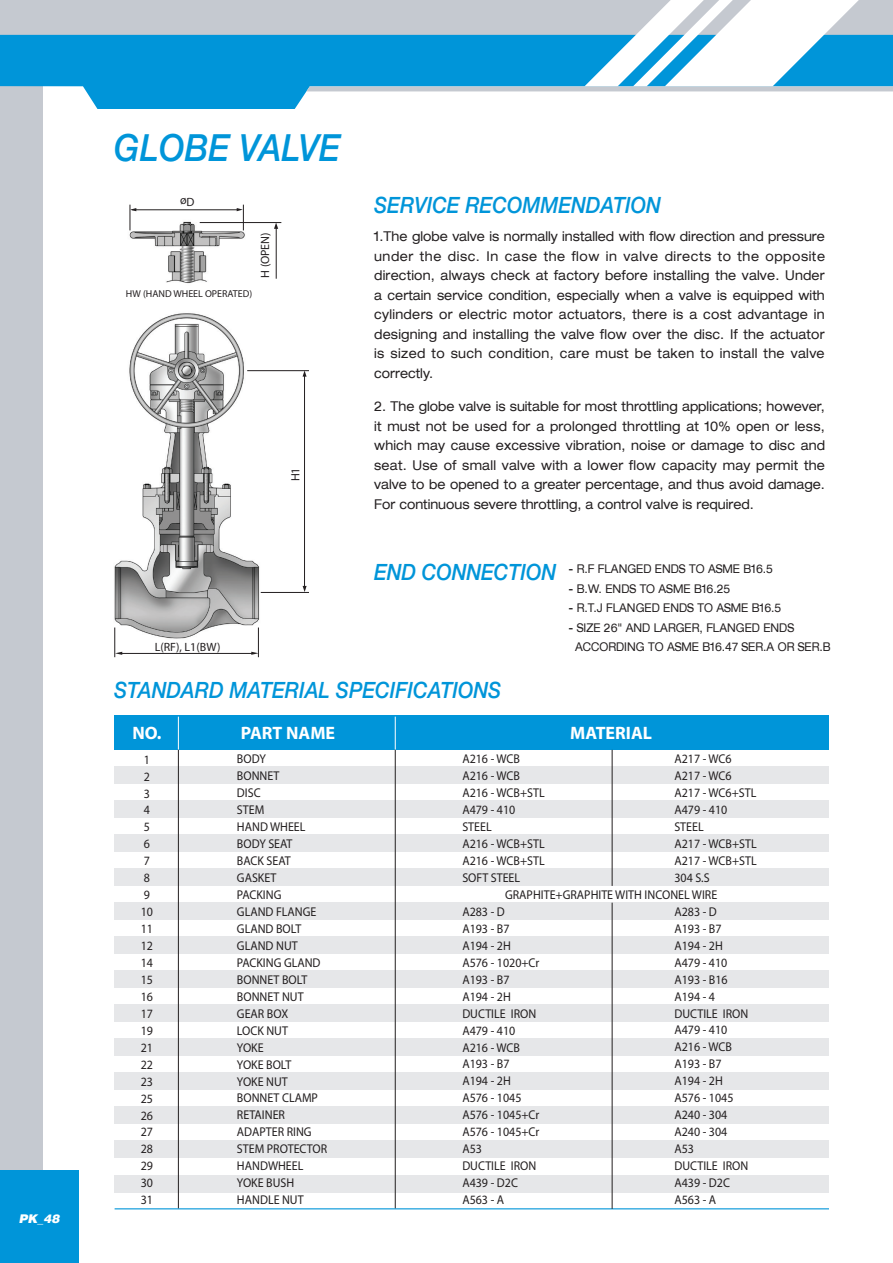
<style>
.page{position:relative;width:893px;height:1263px;background:#fff}
.page>*{position:absolute;margin:0;border:0;box-sizing:border-box;transform-origin:0 0}
.t1{font:italic 500 37.5px "Helvetica Neue";color:#0095d9;scale:.9 1}
.t2{font:italic 500 22.5px "Helvetica Neue";color:#0095d9;scale:.9 1}
.t3{font:700 18px "Myriad Pro";color:#fff}
.t4{font:expanded 13.5px/19.6px "Helvetica 53";color:#231f20;text-align:justify;scale:.9 1}
.t5{font:12.75px/17px "Myriad Pro";color:#231f20;scale:.94 1}
.t6{font:expanded 12px "Helvetica 53";color:#231f20;scale:.85 1}
.t7{font:12px "Myriad Pro";color:#231f20}
.t8{font:italic 900 12px "Helvetica";color:#fff}
.t9{font:10.05px "Myriad Pro";color:#231f20}
</style>
<div class="page">
<div style="left:115px;top:835px;width:714px;height:17px;background:#e6e7e9"></div>
<div style="left:115px;top:869px;width:714px;height:17px;background:#e6e7e9"></div>
<div style="left:115px;top:903px;width:714px;height:17px;background:#e6e7e9"></div>
<div style="left:115px;top:937px;width:714px;height:17px;background:#e6e7e9"></div>
<div style="left:115px;top:971px;width:714px;height:17px;background:#e6e7e9"></div>
<div style="left:115px;top:767px;width:714px;height:17px;background:#e6e7e9"></div>
<div style="left:115px;top:801px;width:714px;height:17px;background:#e6e7e9"></div>
<div style="left:115px;top:1073px;width:714px;height:17px;background:#e6e7e9"></div>
<div style="left:115px;top:1107px;width:714px;height:17px;background:#e6e7e9"></div>
<div style="left:115px;top:1141px;width:714px;height:17px;background:#e6e7e9"></div>
<div style="left:115px;top:1175px;width:714px;height:17px;background:#e6e7e9"></div>
<div style="left:115px;top:1005px;width:714px;height:17px;background:#e6e7e9"></div>
<div style="left:115px;top:1039px;width:714px;height:17px;background:#e6e7e9"></div>
<hr style="left:115px;top:1208px;width:714px;height:1px;background:#0095d9">
<div style="left:115px;top:715px;width:714px;height:34px;background:#0095d9"></div>
<hr style="left:612px;top:750px;width:1px;height:136px;background:#231f20">
<hr style="left:395px;top:750px;width:1px;height:458px;background:#231f20">
<hr style="left:612px;top:903px;width:1px;height:306px;background:#231f20">
<hr style="left:178px;top:750px;width:1px;height:458px;background:#231f20">
<hr style="left:395px;top:717px;width:1px;height:32px;background:#fff">
<hr style="left:178px;top:717px;width:1px;height:32px;background:#fff">
<img style="left:114px;top:204px;width:164px;height:448px">
<hr style="left:119px;top:653px;width:135px;height:1px;background:#231f20">
<svg style="left:115px;top:652px;width:7px;height:3px"></svg>
<svg style="left:251px;top:652px;width:7px;height:3px"></svg>
<hr style="left:258px;top:627px;width:1px;height:30px;background:#231f20">
<hr style="left:114px;top:627px;width:1px;height:30px;background:#231f20">
<hr style="left:261px;top:592px;width:48px;height:1px;background:#231f20">
<hr style="left:247px;top:370px;width:62px;height:1px;background:#231f20">
<hr style="left:304px;top:375px;width:1px;height:214px;background:#231f20">
<svg style="left:303px;top:586px;width:4px;height:6px"></svg>
<svg style="left:303px;top:370px;width:4px;height:7px"></svg>
<hr style="left:276px;top:227px;width:1px;height:52px;background:#231f20">
<svg style="left:274px;top:223px;width:4px;height:6px"></svg>
<hr style="left:200px;top:222px;width:81px;height:1px;background:#231f20">
<hr style="left:132px;top:209px;width:106px;height:1px;background:#231f20">
<svg style="left:130px;top:205px;width:6px;height:25px"></svg>
<svg style="left:237px;top:205px;width:7px;height:25px"></svg>
<div style="left:0;top:81px;width:43px;height:1182px;background:#c5c9d0"></div>
<div style="left:0;top:0;width:893px;height:50px;background:#c5c9d0"></div>
<svg style="left:0;top:35px;width:893px;height:74px;fill:#0095d9"></svg>
<svg style="left:306px;top:0;width:587px;height:91px"></svg>
<div style="left:0;top:1170px;width:78px;height:93px;background:#0095d9"></div>
<p class="t8" style="left:19px;top:1210px;width:42px">PK_48</p>
<p class="t8" style="left:45px;top:1210px;width:10px">3</p>
<p class="t1" style="left:114px;top:126px;width:253px">GLOBE VALVE</p>
<p class="t7" style="left:180px;top:193px;width:16px">øD</p>
<p class="t9" style="left:126px;top:287px;width:128px">HW (HAND WHEEL OPERATED)</p>
<p class="t7" style="left:258px;top:278px;width:47px;rotate:-90deg">H (OPEN)</p>
<p class="t7" style="left:155px;top:639px;width:67px">L(RF), L1(BW)</p>
<p class="t7" style="left:288px;top:481px;width:15px;rotate:-90deg">H1</p>
<p class="t2" style="left:374px;top:192px;width:320px">SERVICE RECOMMENDATION</p>
<p class="t4" style="left:374px;top:226px;width:502px">1.The globe valve is normally installed with flow direction and pressure under the disc. In case the flow in valve directs to the opposite direction, always check at factory before installing the valve. Under a certain service condition, especially when a valve is equipped with cylinders or electric motor actuators, there is a cost advantage in designing and installing the valve flow over the disc. If the actuator is sized to such condition, care must be taken to install the valve correctly.</p>
<p class="t4" style="left:374px;top:396px;width:502px">2. The globe valve is suitable for most throttling applications; however, it must not be used for a prolonged throttling at 10% open or less, which may cause excessive vibration, noise or damage to disc and seat. Use of small valve with a lower flow capacity may permit the valve to be opened to a greater percentage, and thus avoid damage.<br>For continuous severe throttling, a control valve is required.</p>
<p class="t2" style="left:374px;top:559px;width:204px">END CONNECTION</p>
<p class="t6" style="left:568px;top:561px;width:242px">- R.F FLANGED ENDS TO ASME B16.5</p>
<p class="t6" style="left:568px;top:581px;width:192px">- B.W. ENDS TO ASME B16.25</p>
<p class="t6" style="left:568px;top:600px;width:252px">- R.T.J FLANGED ENDS TO ASME B16.5</p>
<p class="t6" style="left:568px;top:620px;width:267px">- SIZE 26" AND LARGER, FLANGED ENDS</p>
<p class="t6" style="left:575px;top:639px;width:302px">ACCORDING TO ASME B16.47 SER.A OR SER.B</p>
<p class="t2" style="left:114px;top:676px;width:432px">STANDARD MATERIAL SPECIFICATIONS</p>
<p class="t3" style="left:132px;top:721px;width:31px">NO.</p>
<p class="t3" style="left:241px;top:721px;width:96px">PART NAME</p>
<p class="t3" style="left:570px;top:721px;width:83px">MATERIAL</p>
<p class="t5" style="left:141px;top:751px;width:15px">1<br>2<br>3<br>4<br>5<br>6<br>7<br>8<br>9<br>10<br>11<br>12<br>14<br>15<br>16<br>17<br>19<br>21<br>22<br>23<br>25<br>26<br>27<br>28<br>29<br>30<br>31</p>
<p class="t5" style="left:237px;top:750px;width:97px">BODY<br>BONNET<br>DISC<br>STEM<br>HAND WHEEL<br>BODY SEAT<br>BACK SEAT<br>GASKET<br>PACKING<br>GLAND FLANGE<br>GLAND BOLT<br>GLAND NUT<br>PACKING GLAND<br>BONNET BOLT<br>BONNET NUT<br>GEAR BOX<br>LOCK NUT<br>YOKE<br>YOKE BOLT<br>YOKE NUT<br>BONNET CLAMP<br>RETAINER<br>ADAPTER RING<br>STEM PROTECTOR<br>HANDWHEEL<br>YOKE BUSH<br>HANDLE NUT</p>
<p class="t5" style="left:674px;top:750px;width:89px">A217 - WC6<br>A217 - WC6<br>A217 - WC6+STL<br>A479 - 410<br>STEEL<br>A217 - WCB+STL<br>A217 - WCB+STL<br>304 S.S</p>
<p class="t5" style="left:674px;top:903px;width:80px">A283 - D<br>A193 - B7<br>A194 - 2H<br>A479 - 410<br>A193 - B16<br>A194 - 4<br>DUCTILE IRON<br>A479 - 410<br>A216 - WCB<br>A193 - B7<br>A194 - 2H<br>A576 - 1045<br>A240 - 304<br>A240 - 304<br>A53<br>DUCTILE IRON<br>A439 - D2C<br>A563 - A</p>
<p class="t5" style="left:462px;top:750px;width:89px">A216 - WCB<br>A216 - WCB<br>A216 - WCB+STL<br>A479 - 410<br>STEEL<br>A216 - WCB+STL<br>A216 - WCB+STL<br>SOFT STEEL</p>
<p class="t5" style="left:462px;top:903px;width:84px">A283 - D<br>A193 - B7<br>A194 - 2H<br>A576 - 1020+Cr<br>A193 - B7<br>A194 - 2H<br>DUCTILE IRON<br>A479 - 410<br>A216 - WCB<br>A193 - B7<br>A194 - 2H<br>A576 - 1045<br>A576 - 1045+Cr<br>A576 - 1045+Cr<br>A53<br>DUCTILE IRON<br>A439 - D2C<br>A563 - A</p>
<p class="t5" style="left:505px;top:886px;width:227px">GRAPHITE+GRAPHITE WITH INCONEL WIRE</p>
</div>
